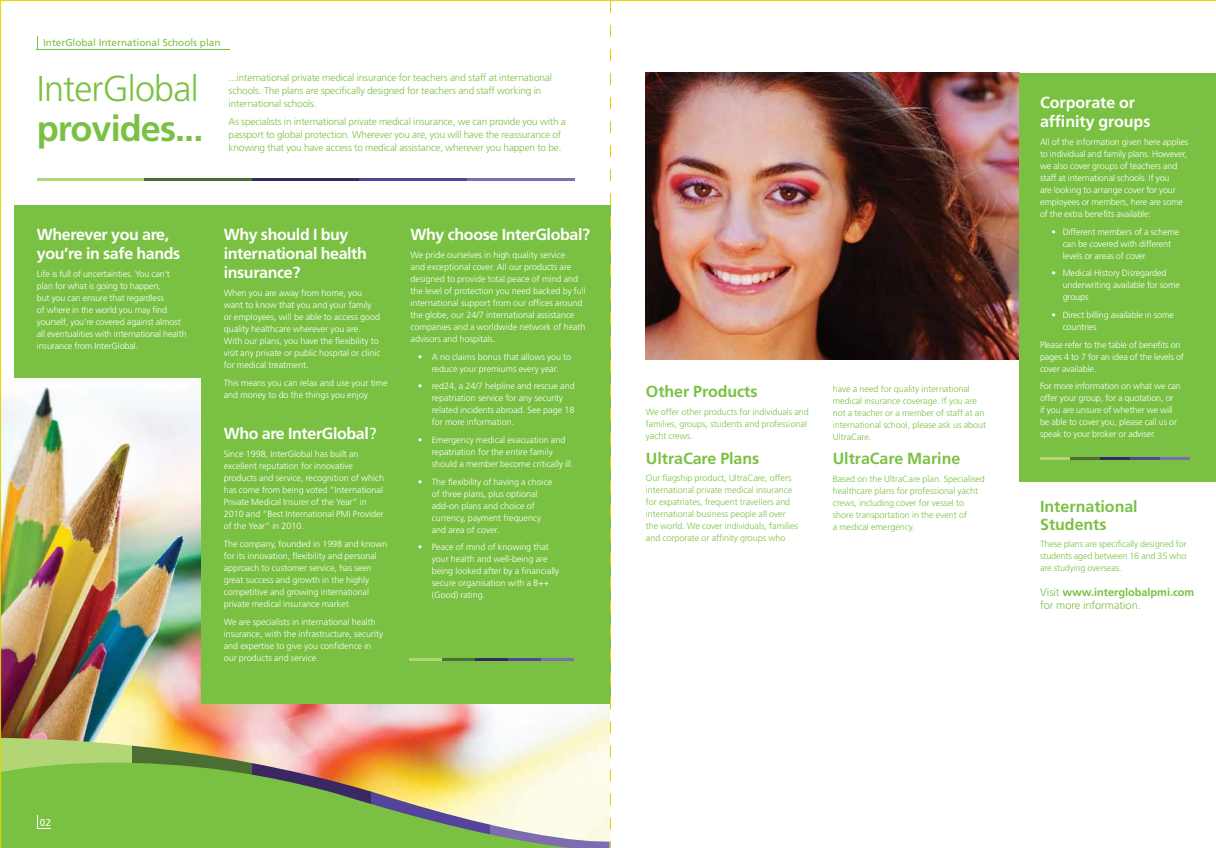
<style>
.page{position:relative;width:1216px;height:848px;background:#fff}
.page>*{position:absolute;margin:0;border:0;box-sizing:border-box;transform-origin:0 0}
.t1{font:300 36px "Frutiger";letter-spacing:-.025em;color:#7ac143}
.t2{font:700 36px "Frutiger";letter-spacing:-.025em;color:#7ac143}
.t3{font:700 16px/19px "Frutiger";letter-spacing:-.025em;color:#fff}
.t4{font:700 16px/18px "Frutiger";letter-spacing:-.005em;color:#7ac143}
.t5{font:700 16px/19px "Frutiger";letter-spacing:-.005em;color:#fff}
.t6{font:300 11px/13.2px "Frutiger";letter-spacing:-.005em;color:#7ac143}
.t7{font:300 10px/13px "Frutiger";letter-spacing:-.015em;color:#7ac143}
.t8{font:10px "Frutiger";color:#7ac143}
.t9{font:10px "Frutiger";color:#fff}
.t10{font:300 9px/12px "Frutiger";letter-spacing:-.005em;color:#fff}
.t11{font:300 9px/12px "Frutiger";letter-spacing:-.005em;color:#7ac143}
.s1{font-weight:400}
.s2{font-weight:700}
</style>
<div class="page">
<img style="left:0;top:0;width:1215px;height:847px">
<svg style="left:610px;top:1px;width:1px;height:846px"></svg>
<p class="t8" style="left:43px;top:37px;width:179px">InterGlobal International Schools plan</p>
<h1 class="t1" style="left:37px;top:68px;width:163px">InterGlobal</h1>
<h1 class="t2" style="left:37px;top:107px;width:168px">provides...</h1>
<p class="t7" style="left:228px;top:71px;width:325px">...international private medical insurance for teachers and staff at international schools. The plans are specifically designed for teachers and staff working in international schools.</p>
<p class="t7" style="left:228px;top:115px;width:338px">As specialists in international private medical insurance, we can provide you with a passport to global protection. Wherever you are, you will have the reassurance of knowing that you have access to medical assistance, wherever you happen to be.</p>
<h2 class="t3" style="left:37px;top:225px;width:145px">Wherever you are, you’re in safe hands</h2>
<p class="t10" style="left:37px;top:268px;width:151px">Life is full of uncertainties. You can’t plan for what is going to happen,<br>but you can ensure that regardless<br>of where in the world you may find yourself, you’re covered against almost all eventualities with international health insurance from InterGlobal.</p>
<h2 class="t3" style="left:224px;top:225px;width:145px">Why should I buy international health insurance?</h2>
<p class="t10" style="left:224px;top:287px;width:158px">When you are away from home, you want to know that you and your family or employees, will be able to access good quality healthcare wherever you are.<br>With our plans, you have the flexibility to visit any private or public hospital or clinic for medical treatment.</p>
<p class="t10" style="left:224px;top:376px;width:165px">This means you can relax and use your time and money to do the things you enjoy.</p>
<h2 class="t3" style="left:224px;top:424px;width:154px">Who are InterGlobal<span class="s1">?</span></h2>
<p class="t10" style="left:224px;top:448px;width:162px">Since 1998, InterGlobal has built an excellent reputation for innovative products and service, recognition of which has come from being voted “International Private Medical Insurer of the Year” in 2010 and “Best International PMI Provider of the Year” in 2010.</p>
<p class="t10" style="left:224px;top:537px;width:165px">The company, founded in 1998 and known for its innovation, flexibility and personal approach to customer service, has seen great success and growth in the highly competitive and growing international private medical insurance market.</p>
<p class="t10" style="left:224px;top:615px;width:161px">We are specialists in international health insurance, with the infrastructure, security and expertise to give you confidence in our products and service.</p>
<h2 class="t3" style="left:410px;top:225px;width:181px">Why choose InterGlobal?</h2>
<p class="t10" style="left:410px;top:249px;width:177px">We pride ourselves in high quality service<br>and exceptional cover. All our products are designed to provide total peace of mind and the level of protection you need backed by full international support from our offices around the globe, our 24/7 international assistance companies and a worldwide network of heath advisors and hospitals.</p>
<p class="t10" style="left:417px;top:350px;width:155px;text-align:center">• A no claims bonus that allows you to reduce your premiums every year.</p>
<p class="t10" style="left:432px;top:380px;width:144px;text-indent:-14px">• red24, a 24/7 helpline and rescue and repatriation service for any security related incidents abroad. See page 18 for more information.</p>
<p class="t10" style="left:432px;top:434px;width:143px;text-indent:-14px">• Emergency medical evacuation and repatriation for the entire family should a member become critically ill.</p>
<p class="t10" style="left:432px;top:475px;width:122px;text-indent:-14px">• The flexibility of having a choice of three plans, plus optional add-on plans and choice of currency, payment frequency and area of cover.</p>
<p class="t10" style="left:432px;top:541px;width:129px;text-indent:-14px">• Peace of mind of knowing that your health and well-being are being looked after by a financially secure organisation with a B++ (Good) rating.</p>
<h2 class="t4" style="left:645px;top:382px;width:113px">Other Products</h2>
<p class="t11" style="left:645px;top:405px;width:164px">We offer other products for individuals and families, groups, students and professional yacht crews.</p>
<h2 class="t4" style="left:645px;top:449px;width:115px">UltraCare Plans</h2>
<p class="t11" style="left:645px;top:472px;width:154px">Our flagship product, UltraCare, offers international private medical insurance for expatriates, frequent travellers and international business people all over the world. We cover individuals, families and corporate or affinity groups who</p>
<p class="t11" style="left:832px;top:382px;width:155px">have a need for quality international medical insurance coverage. If you are not a teacher or a member of staff at an international school, please ask us about UltraCare.</p>
<h2 class="t4" style="left:832px;top:449px;width:129px">UltraCare Marine</h2>
<p class="t11" style="left:832px;top:473px;width:154px">Based on the UltraCare plan. Specialised healthcare plans for professional yacht crews, including cover for vessel to shore transportation in the event of<br>a medical emergency.</p>
<h2 class="t5" style="left:1039px;top:93px;width:112px">Corporate or affinity groups</h2>
<p class="t10" style="left:1039px;top:136px;width:150px">All of the information given here applies to individual and family plans. However, we also cover groups of teachers and staff at international schools. If you<br>are looking to arrange cover for your employees or members, here are some of the extra benefits available:</p>
<p class="t10" style="left:1062px;top:225px;width:118px;text-indent:-11px">• Different members of a scheme can be covered with different levels or areas of cover</p>
<p class="t10" style="left:1062px;top:267px;width:119px;text-indent:-11px">• Medical History Disregarded underwriting available for some groups</p>
<p class="t10" style="left:1062px;top:309px;width:113px;text-indent:-11px">• Direct billing available in some countries</p>
<p class="t10" style="left:1039px;top:338px;width:145px">Please refer to the table of benefits on pages 4 to 7 for an idea of the levels of cover available.</p>
<p class="t10" style="left:1039px;top:380px;width:142px">For more information on what we can offer your group, for a quotation, or<br>if you are unsure of whether we will be able to cover you, please call us or speak to your broker or adviser.</p>
<h2 class="t4" style="left:1039px;top:497px;width:99px">International<br>Students</h2>
<p class="t11" style="left:1039px;top:538px;width:148px;text-align:justify">These plans are specifically designed for students aged between 16 and 35 who are studying overseas.</p>
<p class="t6" style="left:1039px;top:585px;width:156px">Visit <span class="s2">www.interglobalpmi.com </span>for more information.</p>
<p class="t9" style="left:40px;top:816px;width:13px">02</p>
</div>
